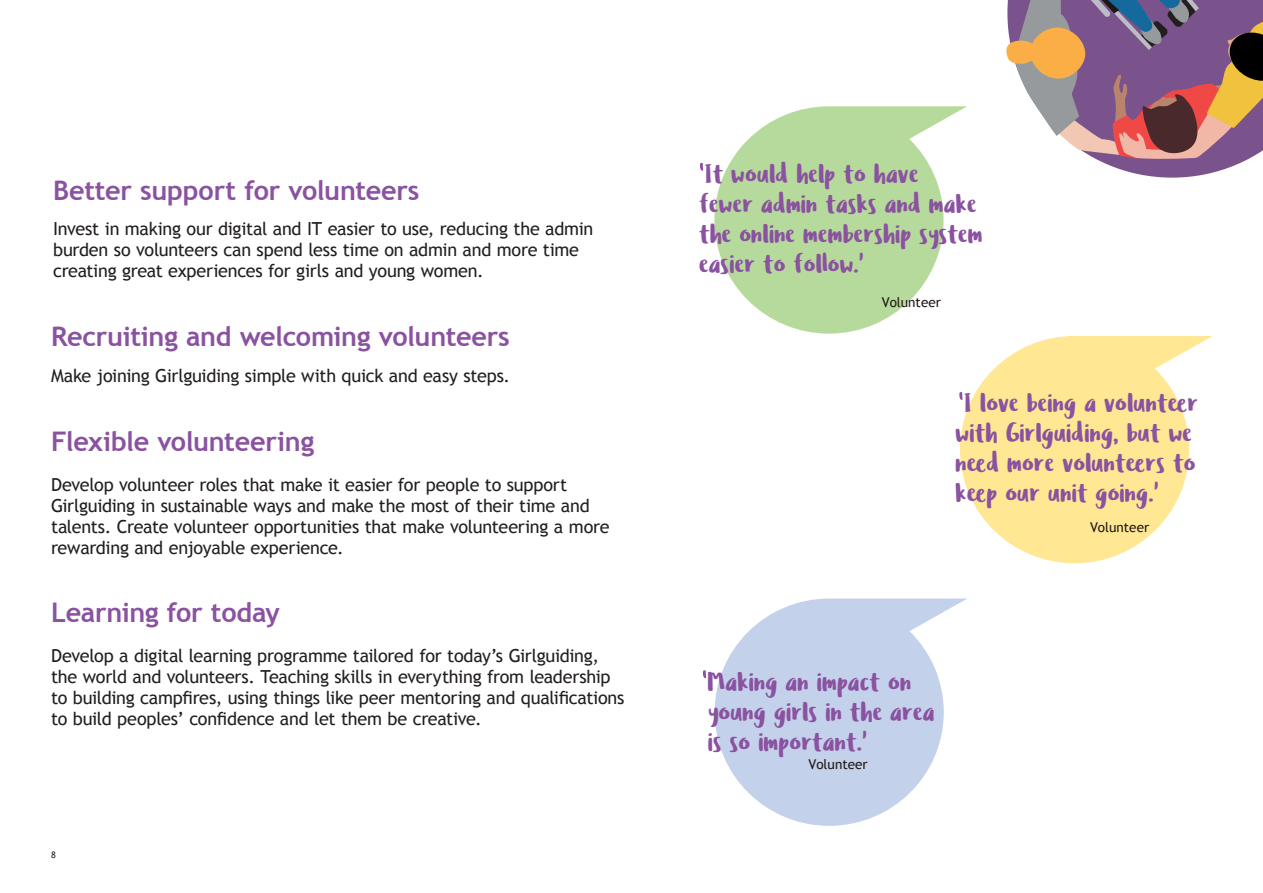
<style>
.page{position:relative;width:1263px;height:893px;background:#fff}
.page>*{position:absolute;margin:0;border:0;box-sizing:border-box;transform-origin:0 0}
.t1{font:27px/30px "Ludicrous";color:#8a52a0}
.t2{font:700 27px "Trebuchet MS";letter-spacing:-.01em;color:#8a52a0}
.t3{font:18px/21px "Trebuchet MS";letter-spacing:-.015em;color:#231f20}
.t4{font:13.5px "Trebuchet MS";color:#211914}
.t5{font:9px "Trebuchet MS";color:#231f20}
</style>
<div class="page">
<svg style="left:714px;top:106px;width:253px;height:228px;fill:#b6da9b"></svg>
<svg style="left:960px;top:336px;width:253px;height:227px;fill:#ffe794"></svg>
<svg style="left:715px;top:598px;width:252px;height:228px;fill:#c3d1ea"></svg>
<svg style="left:700px;top:163px;width:3px;height:8px"></svg>
<svg style="left:959px;top:392px;width:3px;height:8px"></svg>
<svg style="left:703px;top:670px;width:3px;height:8px"></svg>
<svg style="left:1098px;top:160px;width:148px;height:18px;fill:#7a538c"></svg>
<svg style="left:1006px;top:0;width:257px;height:160px;background:#9d7984"></svg>
<p class="t2" style="left:53px;top:174px;width:368px">Better support for volunteers</p>
<p class="t3" style="left:53px;top:219px;width:542px">Invest in making our digital and IT easier to use, reducing the admin burden so volunteers can spend less time on admin and more time creating great experiences for girls and young women.</p>
<p class="t2" style="left:51px;top:319px;width:460px">Recruiting and welcoming volunteers</p>
<p class="t3" style="left:51px;top:366px;width:461px">Make joining Girlguiding simple with quick and easy steps.</p>
<p class="t2" style="left:51px;top:424px;width:265px">Flexible volunteering</p>
<p class="t3" style="left:51px;top:474px;width:560px">Develop volunteer roles that make it easier for people to support Girlguiding in sustainable ways and make the most of their time and talents. Create volunteer opportunities that make volunteering a more rewarding and enjoyable experience.</p>
<p class="t2" style="left:51px;top:595px;width:230px">Learning for today</p>
<p class="t3" style="left:51px;top:646px;width:575px">Develop a digital learning programme tailored for today’s Girlguiding, the world and volunteers. Teaching skills in everything from leadership to building campfires, using things like peer mentoring and qualifications to build peoples’ confidence and let them be creative.</p>
<p class="t5" style="left:51px;top:850px;width:6px">8</p>
<p class="t1" style="left:699px;top:159px;width:285px">It would help to have<br>fewer admin tasks and make the online membership system easier to follow.'</p>
<p class="t4" style="left:882px;top:294px;width:61px">Volunteer</p>
<p class="t1" style="left:956px;top:388px;width:244px;text-indent:9px">I love being a volunteer with Girlguiding, but we need more volunteers to keep our unit going.'</p>
<p class="t4" style="left:1090px;top:519px;width:61px">Volunteer</p>
<p class="t1" style="left:708px;top:666px;width:228px">Making an impact on young girls in the area is so important.'</p>
<p class="t4" style="left:808px;top:756px;width:61px">Volunteer</p>
</div>
